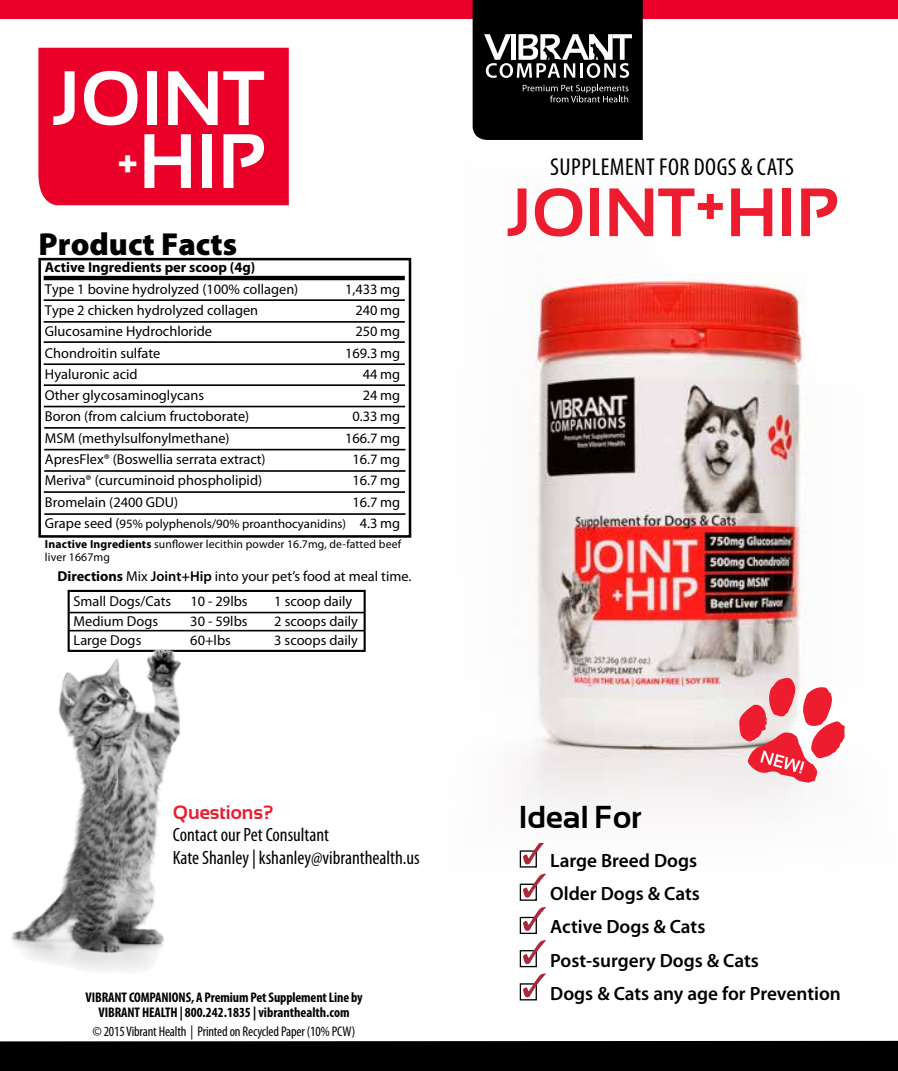
<style>
.page{position:relative;width:898px;height:1071px;background:#fff}
.page>*{position:absolute;margin:0;border:0;box-sizing:border-box;transform-origin:0 0}
.t1{font:700 77px/63px "Sansation";color:#fff;text-align:right}
.t2{font:700 68.25px "Sansation";color:#ed1c2e}
.t3{font:900 31.85px "Myriad Pro";color:#000}
.t4{font:700 31.5px "Sansation";color:#000}
.t5{font:condensed 24.5px "Myriad Pro";letter-spacing:.02em;color:#000}
.t6{font:600 19.25px/33.2px "Myriad Pro";color:#000}
.t7{font:condensed 19.25px/22.8px "Myriad Pro";color:#000}
.t8{font:700 19.25px "Sansation";color:#ed1c2e}
.t9{font:14.35px/25.6px "Myriad Pro";color:#000}
.t10{font:700 14.35px "Myriad Pro";color:#000}
.t11{font:700 condensed 14px "Myriad Pro";letter-spacing:-.01em;color:#000}
.t12{font:condensed 14px "Myriad Pro";letter-spacing:-.01em;color:#000}
.t13{font:12.78px "Myriad Pro";color:#000}
.t14{font:11.72px/12.8px "Myriad Pro";letter-spacing:.01em;color:#000}
.s1{font-size:14.35px}
.s2{font-weight:700}
.s3{font-weight:600}
</style>
<div class="page">
<img style="left:519px;top:274px;width:287px;height:627px">
<div style="left:0;top:0;width:898px;height:19px;background:#eb0029"></div>
<div style="left:0;top:1041px;width:898px;height:30px;background:#000"></div>
<div style="left:38px;top:258px;width:373px;height:280px;border:3px solid #000"></div>
<hr style="left:44px;top:276px;width:361px;height:4px;background:#000">
<hr style="left:44px;top:299px;width:361px;height:2px;background:#000">
<hr style="left:44px;top:321px;width:361px;height:2px;background:#000">
<hr style="left:44px;top:341px;width:361px;height:2px;background:#000">
<hr style="left:44px;top:363px;width:361px;height:2px;background:#000">
<hr style="left:44px;top:384px;width:361px;height:2px;background:#000">
<hr style="left:44px;top:406px;width:361px;height:1px;background:#000">
<hr style="left:44px;top:427px;width:361px;height:2px;background:#000">
<hr style="left:44px;top:449px;width:361px;height:1px;background:#000">
<hr style="left:44px;top:470px;width:361px;height:2px;background:#000">
<hr style="left:44px;top:491px;width:361px;height:2px;background:#000">
<hr style="left:44px;top:513px;width:361px;height:2px;background:#000">
<div style="left:68px;top:590px;width:298px;height:62px;border:2px solid #000"></div>
<hr style="left:69px;top:612px;width:296px;height:1px;background:#000">
<hr style="left:69px;top:630px;width:296px;height:1px;background:#000">
<div style="left:38px;top:48px;width:251px;height:157px;background:#eb0029"></div>
<svg style="left:472px;top:0;width:171px;height:140px;background:#212121"></svg>
<div style="left:520px;top:850px;width:17px;height:18px;border:1px solid #000"></div>
<svg style="left:523px;top:844px;width:23px;height:20px"></svg>
<div style="left:520px;top:884px;width:17px;height:17px;border:1px solid #000"></div>
<svg style="left:523px;top:874px;width:23px;height:24px"></svg>
<div style="left:520px;top:917px;width:17px;height:17px;border:1px solid #000"></div>
<svg style="left:523px;top:907px;width:23px;height:24px"></svg>
<div style="left:520px;top:950px;width:17px;height:17px;border:1px solid #000"></div>
<svg style="left:523px;top:940px;width:23px;height:24px"></svg>
<div style="left:520px;top:983px;width:17px;height:17px;border:1px solid #000"></div>
<svg style="left:523px;top:973px;width:23px;height:24px"></svg>
<svg style="left:739px;top:678px;width:106px;height:105px"></svg>
<img style="left:11px;top:635px;width:178px;height:335px">
<h1 class="t1" style="left:52px;top:66px;width:214px">JOINT <sup>+</sup>HIP</h1>
<h3 class="t3" style="left:39px;top:227px;width:200px">Product Facts</h3>
<p class="t10" style="left:45px;top:260px;width:212px">Active Ingredients per scoop (4g)</p>
<p class="t9" style="left:45px;top:276px;width:255px">Type 1 bovine hydrolyzed (100% collagen)</p>
<p class="t9" style="left:345px;top:276px;width:57px">1,433 mg</p>
<p class="t9" style="left:45px;top:298px;width:215px">Type 2 chicken hydrolyzed collagen</p>
<p class="t9" style="left:355px;top:298px;width:46px">240 mg</p>
<p class="t9" style="left:45px;top:319px;width:168px">Glucosamine Hydrochloride</p>
<p class="t9" style="left:355px;top:319px;width:46px">250 mg</p>
<p class="t9" style="left:45px;top:340px;width:117px">Chondroitin sulfate</p>
<p class="t9" style="left:345px;top:340px;width:57px">169.3 mg</p>
<p class="t9" style="left:45px;top:362px;width:94px">Hyaluronic acid</p>
<p class="t9" style="left:363px;top:362px;width:39px">44 mg</p>
<p class="t9" style="left:45px;top:383px;width:161px">Other glycosaminoglycans</p>
<p class="t9" style="left:363px;top:383px;width:39px">24 mg</p>
<p class="t9" style="left:45px;top:404px;width:206px">Boron (from calcium fructoborate)</p>
<p class="t9" style="left:352px;top:404px;width:49px">0.33 mg</p>
<p class="t9" style="left:45px;top:425px;width:186px">MSM (methylsulfonylmethane)</p>
<p class="t9" style="left:345px;top:425px;width:57px">166.7 mg</p>
<p class="t9" style="left:45px;top:447px;width:222px">ApresFlex® (Boswellia serrata extract)</p>
<p class="t9" style="left:352px;top:447px;width:49px">16.7 mg</p>
<p class="t9" style="left:45px;top:468px;width:219px">Meriva® (curcuminoid phospholipid)</p>
<p class="t9" style="left:352px;top:468px;width:49px">16.7 mg</p>
<p class="t9" style="left:45px;top:489px;width:135px">Bromelain (2400 GDU)</p>
<p class="t9" style="left:352px;top:489px;width:49px">16.7 mg</p>
<p class="t13" style="left:45px;top:517px;width:357px"><span class="s1">Grape seed (</span>95% polyphenols/90% proanthocyanidins) <span class="s1">4.3 mg</span></p>
<p class="t14" style="left:45px;top:538px;width:358px"><span class="s2">Inactive Ingredients</span> sunflower lecithin powder 16.7mg, de-fatted beef liver 1667mg</p>
<p class="t9" style="left:74px;top:563px;width:339px;text-indent:-16px"><span class="s2">Directions</span> Mix <span class="s3">Joint+Hip</span> into your pet’s food at meal time.<br>Small Dogs/Cats</p>
<p class="t9" style="left:190px;top:589px;width:59px">10 - 29lbs</p>
<p class="t9" style="left:274px;top:589px;width:80px">1 scoop daily</p>
<p class="t9" style="left:74px;top:608px;width:86px">Medium Dogs</p>
<p class="t9" style="left:190px;top:608px;width:59px">30 - 59lbs</p>
<p class="t9" style="left:274px;top:608px;width:85px">2 scoops daily</p>
<p class="t9" style="left:74px;top:627px;width:69px">Large Dogs</p>
<p class="t9" style="left:190px;top:627px;width:42px">60+lbs</p>
<p class="t9" style="left:274px;top:627px;width:85px">3 scoops daily</p>
<h3 class="t8" style="left:173px;top:801px;width:102px">Questions?</h3>
<h3 class="t7" style="left:173px;top:824px;width:248px">Contact our Pet Consultant<br>Kate Shanley | kshanley@vibranthealth.us</h3>
<h3 class="t5" style="left:550px;top:154px;width:245px">SUPPLEMENT FOR DOGS &amp; CATS</h3>
<h2 class="t2" style="left:507px;top:174px;width:332px">JOINT+HIP</h2>
<h3 class="t4" style="left:519px;top:799px;width:124px">Ideal For</h3>
<h3 class="t6" style="left:550px;top:844px;width:210px">Large Breed Dogs<br>Older Dogs &amp; Cats<br>Active Dogs &amp; Cats<br>Post-surgery Dogs &amp; Cats</h3>
<p class="t11" style="left:86px;top:989px;width:278px">VIBRANT COMPANIONS, A Premium Pet Supplement Line by</p>
<h3 class="t6" style="left:550px;top:977px;width:292px">Dogs &amp; Cats any age for Prevention</h3>
<p class="t11" style="left:99px;top:1004px;width:252px">VIBRANT HEALTH | 800.242.1835 | vibranthealth.com</p>
<p class="t12" style="left:92px;top:1023px;width:264px">© 2015 Vibrant Health | Printed on Recycled Paper (10% PCW)</p>
</div>
